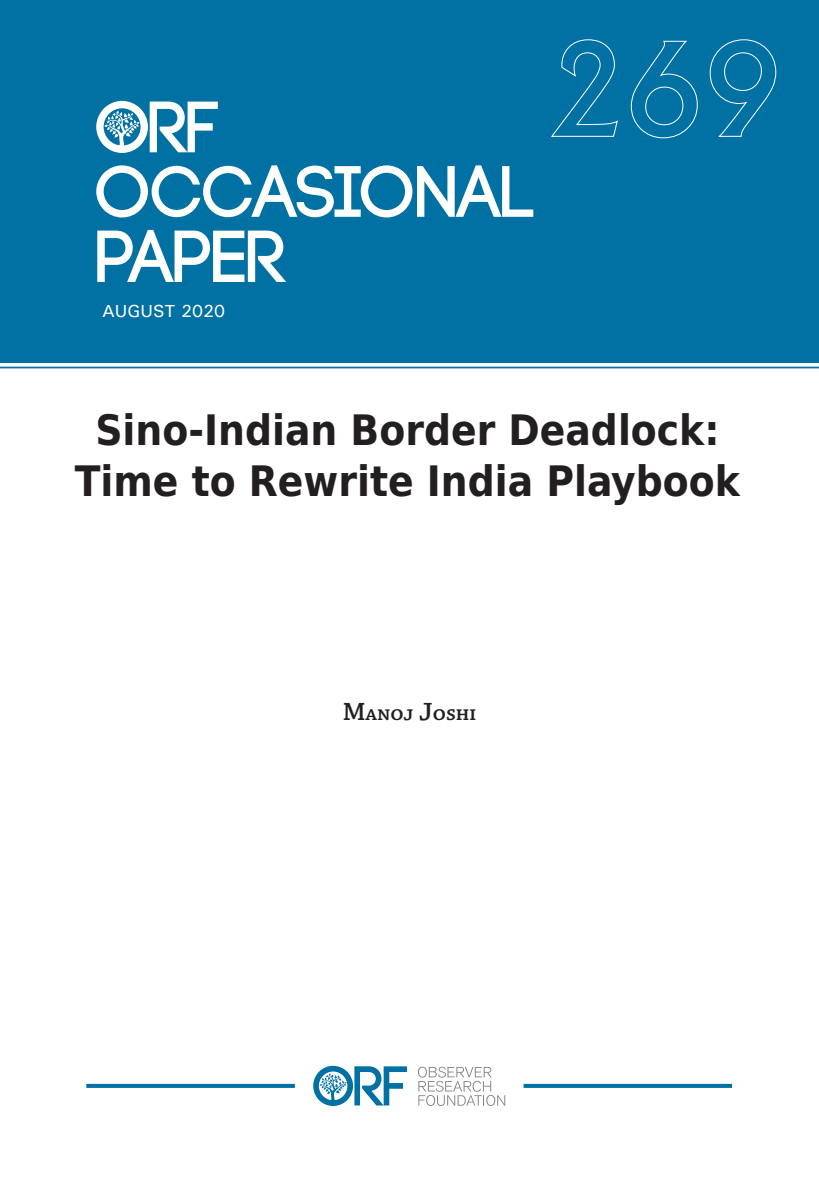
<style>
.page{position:relative;width:819px;height:1197px;background:#fff}
.page>*{position:absolute;margin:0;border:0;box-sizing:border-box;transform-origin:0 0}
.t1{font:700 42px/50.8px "DejaVu Sans Condensed";color:#231f20;text-align:center}
.t2{font:600 21px "Chaparral Pro";color:#231f20}
.t3{font:500 17.5px "Univers";color:#fff}
.s1{font-size:26.25px}
</style>
<div class="page">
<div style="left:0;top:0;width:819px;height:362px;background:#0071a2"></div>
<hr style="left:0;top:367px;width:819px;height:1px;background:#0071a2">
<svg style="left:418px;top:1067px;width:87px;height:39px"></svg>
<svg style="left:313px;top:1066px;width:94px;height:40px"></svg>
<svg style="left:86px;top:1084px;width:209px;height:4px"></svg>
<svg style="left:524px;top:1084px;width:208px;height:4px"></svg>
<svg style="left:96px;top:101px;width:122px;height:52px"></svg>
<svg style="left:96px;top:165px;width:437px;height:52px"></svg>
<svg style="left:97px;top:230px;width:189px;height:52px"></svg>
<svg style="left:551px;top:39px;width:67px;height:98px"></svg>
<svg style="left:630px;top:40px;width:68px;height:99px"></svg>
<svg style="left:709px;top:39px;width:68px;height:98px"></svg>
<p class="t3" style="left:102px;top:300px;width:124px">AUGUST 2020</p>
<p class="t1" style="left:75px;top:403px;width:667px">Sino-Indian Border Deadlock:<br>Time to Rewrite India Playbook</p>
<p class="t2" style="left:343px;top:701px;width:135px"><span class="s1">M</span>anoj <span class="s1">J</span>oshi</p>
</div>
